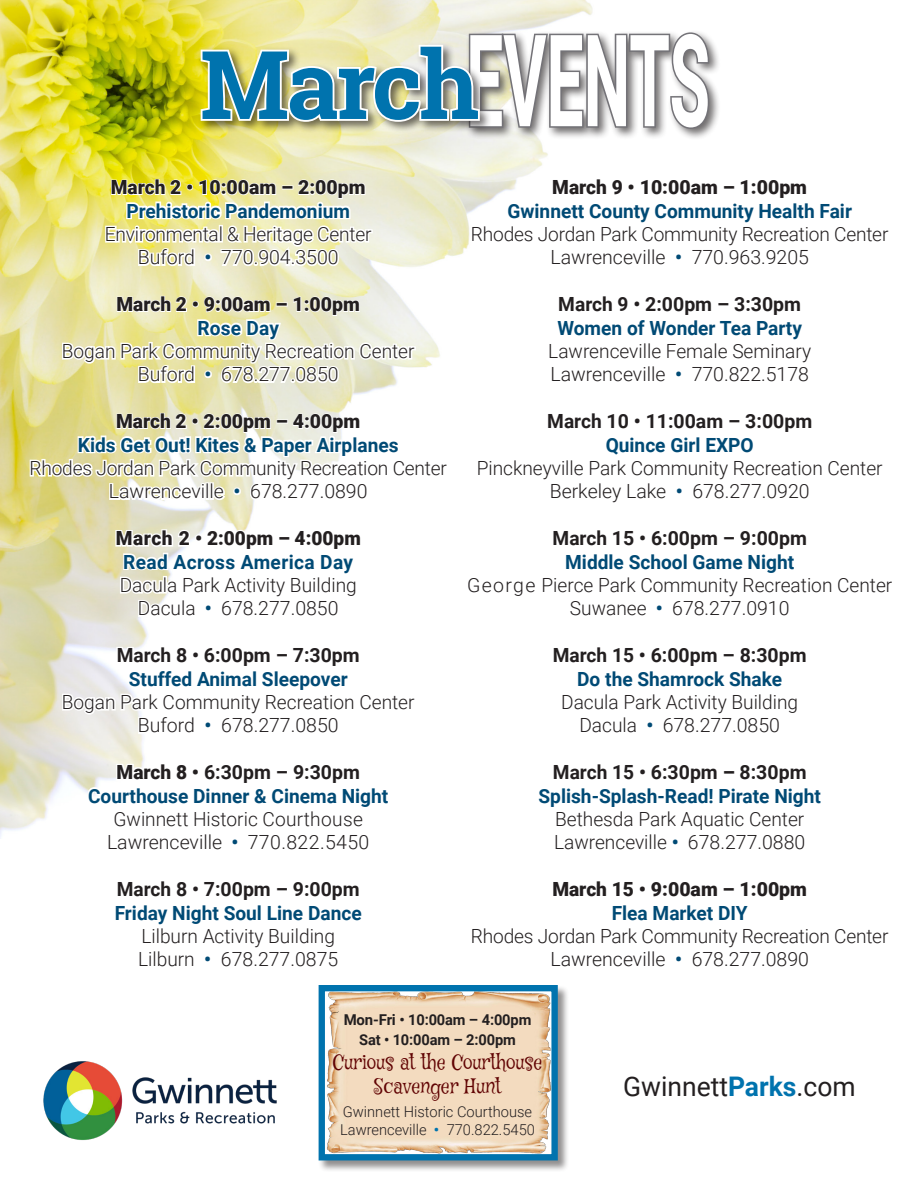
<style>
.page{position:relative;width:918px;height:1188px;background:#fff}
.page>*{position:absolute;margin:0;border:0;box-sizing:border-box;transform-origin:0 0}
.t1{font:700 128.1px "Roboto";color:#fff;scale:.52 1}
.t2{font:700 94.95px "Roboto Slab";letter-spacing:-.03em;color:#0073ae}
.t3{font:27px "Roboto";color:#231f20}
.t4{font:19.95px "Mystery Quest";color:#610303}
.t5{font:300 19.5px "Roboto";color:#231f20}
.t6{font:700 19.5px "Roboto";color:#004a75}
.t7{font:700 19.5px "Roboto";color:#231f20}
.t8{font:900 19.5px "Roboto";color:#231f20}
.t9{font:700 19.5px "Roboto";letter-spacing:.02em;color:#004a75}
.t10{font:300 15px "Roboto";color:#231f20}
.t11{font:700 15px "Roboto";letter-spacing:-.01em;color:#231f20}
.s1{font-weight:700;color:#004a75}
.s2{font-weight:900}
.s3{font-weight:700;color:#0073ae}
</style>
<div class="page">
<img style="left:0;top:0;width:593px;height:838px">
<img style="left:43px;top:1061px;width:234px;height:79px">
<div style="left:318px;top:985px;width:251px;height:187px;background:#231f20;opacity:.5"></div>
<img style="left:326px;top:992px;width:225px;height:161px">
<div style="left:319px;top:985px;width:239px;height:175px;border:6px solid #0073ae"></div>
<div style="left:466px;top:30px;width:255px;height:111px;background:#231f20;opacity:.65"></div>
<svg style="left:470px;top:174px;width:123px;height:332px"></svg>
<svg style="left:465px;top:515px;width:128px;height:222px"></svg>
<svg style="left:536px;top:749px;width:57px;height:89px"></svg>
<svg style="left:104px;top:174px;width:271px;height:95px"></svg>
<svg style="left:59px;top:291px;width:359px;height:95px"></svg>
<svg style="left:28px;top:408px;width:423px;height:212px"></svg>
<svg style="left:59px;top:632px;width:359px;height:105px"></svg>
<svg style="left:85px;top:748px;width:306px;height:90px"></svg>
<div style="left:198px;top:42px;width:294px;height:92px;background:#231f20;opacity:.65"></div>
<svg style="left:199px;top:31px;width:512px;height:99px"></svg>
<p class="t1" style="left:466px;top:-9px;width:471px">EVENTS</p>
<p class="t2" style="left:200px;top:19px;width:281px">March</p>
<p class="t8" style="left:111px;top:174px;width:256px">March 2 • 10:00am – 2:00pm</p>
<p class="t6" style="left:126px;top:197px;width:225px">Prehistoric Pandemonium</p>
<p class="t5" style="left:105px;top:220px;width:268px">Environmental &amp; Heritage Center</p>
<p class="t5" style="left:138px;top:244px;width:202px">Buford <span class="s1">•</span> 770.904.3500</p>
<p class="t8" style="left:116px;top:291px;width:245px">March 2 • 9:00am – 1:00pm</p>
<p class="t6" style="left:198px;top:314px;width:83px">Rose Day</p>
<p class="t5" style="left:62px;top:337px;width:354px">Bogan Park Community Recreation Center</p>
<p class="t5" style="left:138px;top:361px;width:202px">Buford <span class="s1">•</span> 678.277.0850</p>
<p class="t8" style="left:116px;top:408px;width:246px">March 2 • 2:00pm – 4:00pm</p>
<p class="t6" style="left:78px;top:431px;width:322px">Kids Get Out! Kites &amp; Paper Airplanes</p>
<p class="t5" style="left:30px;top:454px;width:419px">Rhodes Jordan Park Community Recreation Center</p>
<p class="t5" style="left:109px;top:478px;width:260px">Lawrenceville <span class="s1">•</span> 678.277.0890</p>
<p class="t8" style="left:116px;top:525px;width:247px">March 2 • 2:00pm – 4:00pm</p>
<p class="t9" style="left:123px;top:548px;width:231px">Read Across America Day</p>
<p class="t5" style="left:120px;top:571px;width:239px">Dacula Park Activity Building</p>
<p class="t5" style="left:138px;top:595px;width:202px">Dacula <span class="s1">•</span> 678.277.0850</p>
<p class="t7" style="left:117px;top:642px;width:245px">March 8 • 6:00pm – 7:30pm</p>
<p class="t6" style="left:129px;top:665px;width:220px">Stuffed Animal Sleepover</p>
<p class="t5" style="left:62px;top:688px;width:354px">Bogan Park Community Recreation Center</p>
<p class="t5" style="left:138px;top:712px;width:202px">Buford <span class="s1">•</span> 678.277.0850</p>
<p class="t7" style="left:117px;top:759px;width:245px"><span class="s2">March 8 •</span> 6:30pm – 9:30pm</p>
<p class="t6" style="left:88px;top:782px;width:302px">Courthouse Dinner &amp; Cinema Night</p>
<p class="t5" style="left:114px;top:805px;width:251px">Gwinnett Historic Courthouse</p>
<p class="t5" style="left:107px;top:829px;width:264px">Lawrenceville <span class="s1">•</span> 770.822.5450</p>
<p class="t7" style="left:117px;top:876px;width:245px">March 8 • 7:00pm – 9:00pm</p>
<p class="t6" style="left:115px;top:899px;width:249px">Friday Night Soul Line Dance</p>
<p class="t5" style="left:141px;top:922px;width:195px">Lilburn Activity Building</p>
<p class="t5" style="left:138px;top:946px;width:202px">Lilburn <span class="s1">•</span> 678.277.0875</p>
<p class="t8" style="left:552px;top:174px;width:256px">March 9 • 10:00am – 1:00pm</p>
<p class="t6" style="left:508px;top:197px;width:346px">Gwinnett County Community Health Fair</p>
<p class="t5" style="left:471px;top:220px;width:419px">Rhodes Jordan Park Community Recreation Center</p>
<p class="t5" style="left:550px;top:244px;width:260px">Lawrenceville <span class="s1">•</span> 770.963.9205</p>
<p class="t7" style="left:558px;top:291px;width:244px">March 9 • 2:00pm – 3:30pm</p>
<p class="t6" style="left:557px;top:314px;width:246px">Women of Wonder Tea Party</p>
<p class="t5" style="left:548px;top:337px;width:264px">Lawrenceville Female Seminary</p>
<p class="t5" style="left:550px;top:361px;width:260px">Lawrenceville <span class="s1">•</span> 770.822.5178</p>
<p class="t7" style="left:547px;top:408px;width:267px">March 10 • 11:00am – 3:00pm</p>
<p class="t6" style="left:606px;top:431px;width:150px">Quince Girl EXPO</p>
<p class="t5" style="left:477px;top:454px;width:408px">Pinckneyville Park Community Recreation Center</p>
<p class="t5" style="left:550px;top:478px;width:261px">Berkeley Lake <span class="s1">•</span> 678.277.0920</p>
<p class="t7" style="left:553px;top:525px;width:256px">March 15 • 6:00pm – 9:00pm</p>
<p class="t6" style="left:565px;top:548px;width:230px">Middle School Game Night</p>
<p class="t5" style="left:467px;top:571px;width:427px">George Pierce Park Community Recreation Center</p>
<p class="t5" style="left:570px;top:595px;width:221px">Suwanee <span class="s1">•</span> 678.277.0910</p>
<p class="t7" style="left:553px;top:642px;width:255px">March 15 • 6:00pm – 8:30pm</p>
<p class="t6" style="left:577px;top:665px;width:207px">Do the Shamrock Shake</p>
<p class="t5" style="left:561px;top:688px;width:239px">Dacula Park Activity Building</p>
<p class="t5" style="left:579px;top:712px;width:202px">Dacula <span class="s1">•</span> 678.277.0850</p>
<p class="t7" style="left:553px;top:759px;width:255px">March 15 • 6:30pm <span class="s2">–</span> 8:30pm</p>
<p class="t6" style="left:538px;top:782px;width:284px">Splish-Splash-Read! Pirate Night</p>
<p class="t5" style="left:555px;top:805px;width:251px">Bethesda Park Aquatic Center</p>
<p class="t5" style="left:554px;top:829px;width:253px">Lawrenceville <span class="s1">•</span> 678.277.0880</p>
<p class="t8" style="left:552px;top:876px;width:256px">March 15 • 9:00am – 1:00pm</p>
<p class="t6" style="left:612px;top:899px;width:138px">Flea Market DIY</p>
<p class="t5" style="left:471px;top:922px;width:419px">Rhodes Jordan Park Community Recreation Center</p>
<p class="t5" style="left:550px;top:946px;width:260px">Lawrenceville <span class="s1">•</span> 678.277.0890</p>
<p class="t11" style="left:344px;top:1010px;width:189px">Mon-Fri • 10:00am – 4:00pm</p>
<p class="t11" style="left:359px;top:1029px;width:158px">Sat • 10:00am – 2:00pm</p>
<p class="t4" style="left:333px;top:1049px;width:211px">Curious at the Courthouse</p>
<p class="t4" style="left:374px;top:1073px;width:129px">Scavenger Hunt</p>
<p class="t10" style="left:343px;top:1101px;width:191px">Gwinnett Historic Courthouse</p>
<p class="t10" style="left:340px;top:1119px;width:196px">Lawrenceville <span class="s3">•</span> 770.822.5450</p>
<p class="t3" style="left:623px;top:1068px;width:234px">Gwinnett<span class="s3">Parks</span>.com</p>
</div>
